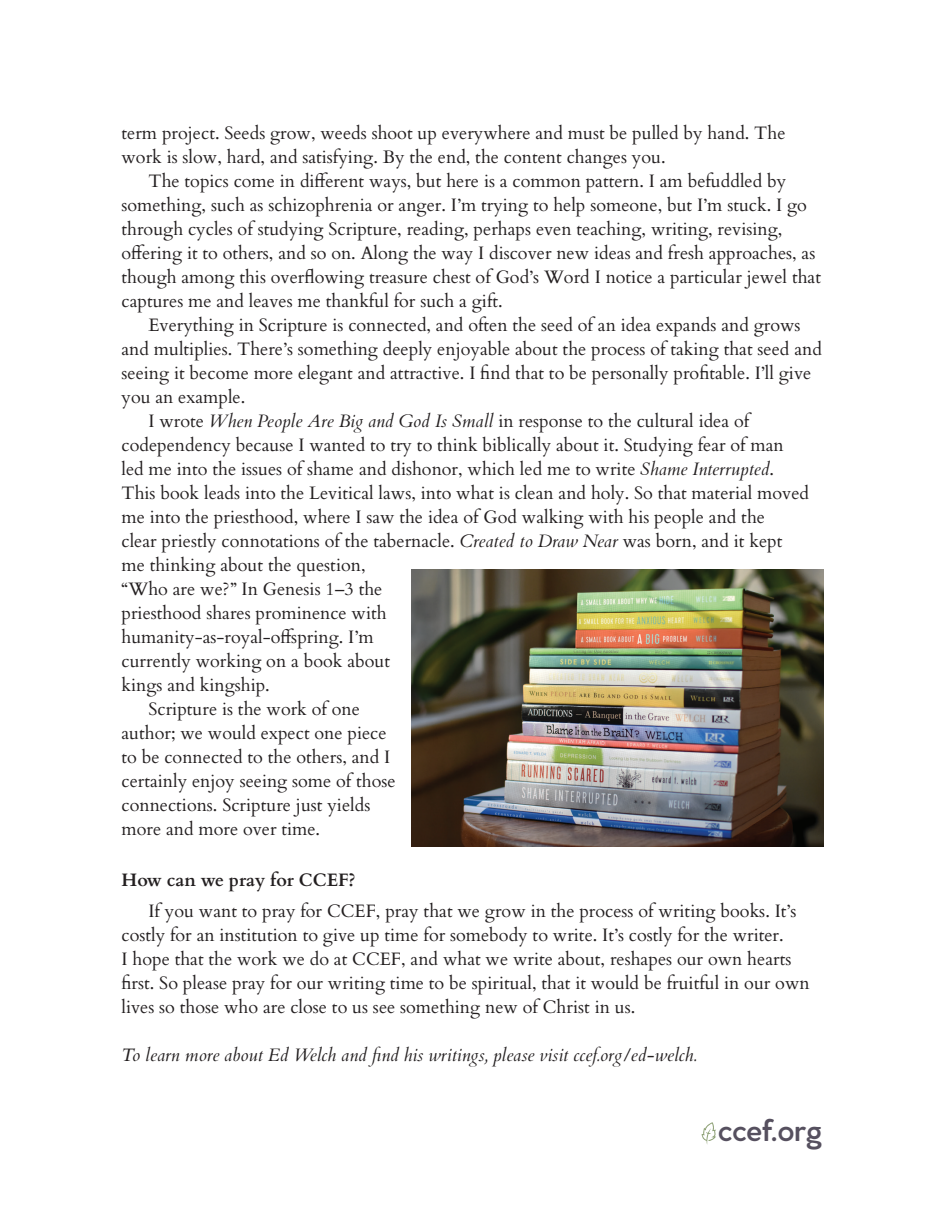
<style>
.page{position:relative;width:945px;height:1215px;background:#fff}
.page>*{position:absolute;margin:0;border:0;box-sizing:border-box;transform-origin:0 0}
.t1{font:600 32.7px "Venti CF";letter-spacing:-.01em;color:#56505f}
.t2{font:18px/24px "Cardo";color:#231f20}
.t3{font:italic 18px "Cardo";color:#231f20}
.t4{font:700 18px "Cardo";color:#231f20}
.s1{font-style:italic}
</style>
<div class="page">
<img style="left:412px;top:569px;width:411px;height:277px">
<svg style="left:702px;top:1122px;width:14px;height:23px"></svg>
<p class="t2" style="left:122px;top:120px;width:666px">term project. Seeds grow, weeds shoot up everywhere and must be pulled by hand. The work is slow, hard, and satisfying. By the end, the content changes you.</p>
<p class="t2" style="left:122px;top:168px;width:701px;text-indent:27px">The topics come in different ways, but here is a common pattern. I am befuddled by something, such as schizophrenia or anger. I’m trying to help someone, but I’m stuck. I go through cycles of studying Scripture, reading, perhaps even teaching, writing, revising, offering it to others, and so on. Along the way I discover new ideas and fresh approaches, as though among this overflowing treasure chest of God’s Word I notice a particular jewel that captures me and leaves me thankful for such a gift.</p>
<p class="t2" style="left:122px;top:312px;width:702px;text-indent:27px">Everything in Scripture is connected, and often the seed of an idea expands and grows and multiplies. There’s something deeply enjoyable about the process of taking that seed and seeing it become more elegant and attractive. I find that to be personally profitable. I’ll give you an example.</p>
<p class="t2" style="left:122px;top:408px;width:689px;text-indent:27px">I wrote <span class="s1">When People Are Big and God Is Small</span> in response to the cultural idea of codependency because I wanted to try to think biblically about it. Studying fear of man led me into the issues of shame and dishonor, which led me to write <span class="s1">Shame Interrupted</span>.<br>This book leads into the Levitical laws, into what is clean and holy. So that material moved me into the priesthood, where I saw the idea of God walking with his people and the<br>clear priestly connotations of the tabernacle. <span class="s1">Created to Draw Near</span> was born, and it kept me thinking about the question,<br>“Who are we?” In Genesis 1–3 the<br>priesthood shares prominence with<br>humanity-as-royal-offspring. I’m<br>currently working on a book about<br>kings and kingship.</p>
<p class="t2" style="left:122px;top:696px;width:276px;text-indent:27px">Scripture is the work of one author; we would expect one piece to be connected to the others, and I certainly enjoy seeing some of those connections. Scripture just yields more and more over time.</p>
<p class="t4" style="left:122px;top:866px;width:236px">How can we pray for CCEF?</p>
<p class="t2" style="left:122px;top:898px;width:690px;text-indent:27px">If you want to pray for CCEF, pray that we grow in the process of writing books. It’s costly for an institution to give up time for somebody to write. It’s costly for the writer.<br>I hope that the work we do at CCEF, and what we write about, reshapes our own hearts first. So please pray for our writing time to be spiritual, that it would be fruitful in our own lives so those who are close to us see something new of Christ in us.</p>
<p class="t3" style="left:122px;top:1044px;width:577px">To learn more about Ed Welch and find his writings, please visit ccef.org/ed-welch.</p>
<p class="t1" style="left:718px;top:1110px;width:105px">ccef.org</p>
</div>
